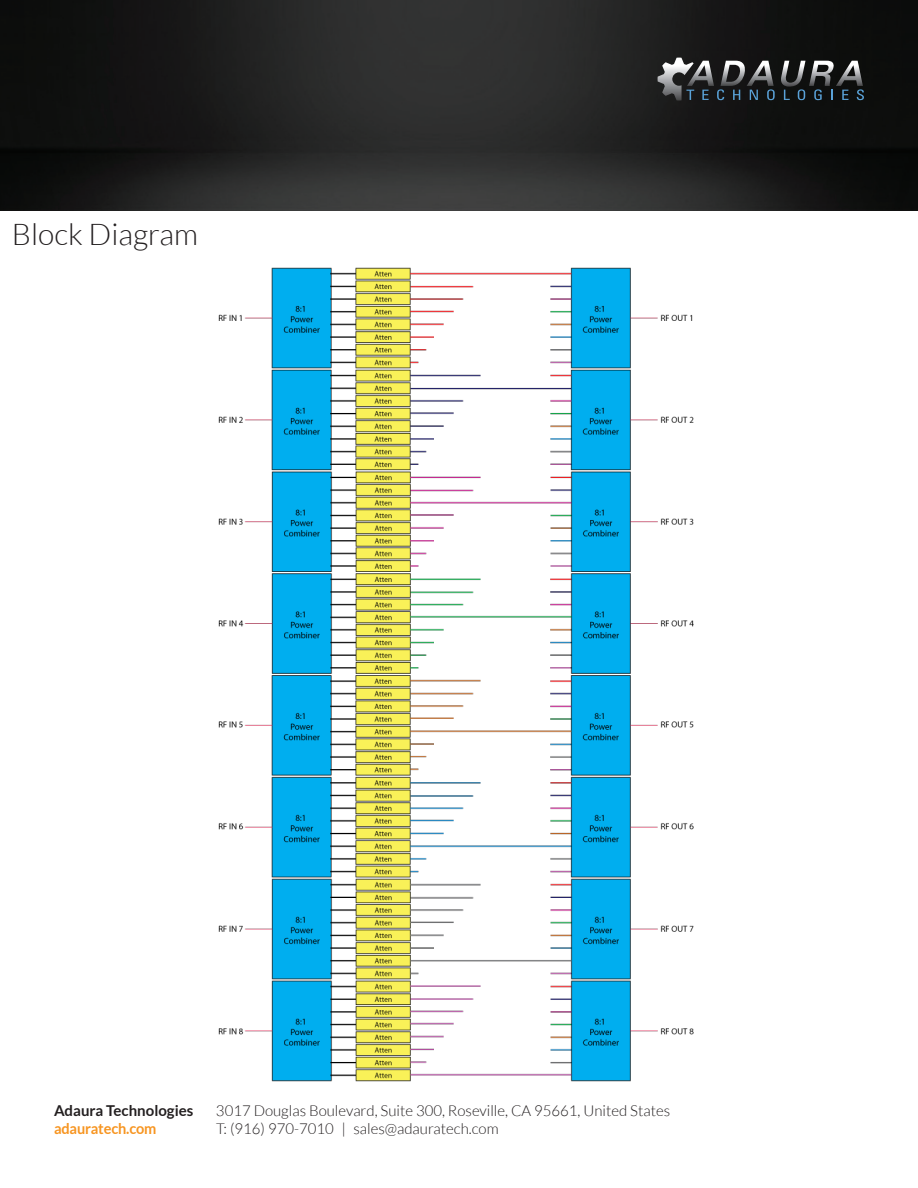
<style>
.page{position:relative;width:918px;height:1188px;background:#fff}
.page>*{position:absolute;margin:0;border:0;box-sizing:border-box;transform-origin:0 0}
.t1{font:300 30px "Lato";color:#231f20}
.t2{font:300 15px "Lato";color:#231f20}
.t3{font:700 15px "Lato";color:#231f20}
.t4{font:700 15px "Lato";letter-spacing:-.01em;color:#f79521}
</style>
<div class="page">
<img style="left:0;top:0;width:918px;height:210px">
<svg style="left:658px;top:58px;width:206px;height:43px;background:#404446"></svg>
<img style="left:218px;top:267px;width:476px;height:815px">
<p class="t1" style="left:12px;top:218px;width:188px">Block Diagram</p>
<p class="t3" style="left:54px;top:1102px;width:141px">Adaura Technologies</p>
<p class="t2" style="left:216px;top:1103px;width:456px">3017 Douglas Boulevard, Suite 300, Roseville, CA 95661, United States</p>
<p class="t4" style="left:54px;top:1120px;width:104px">adauratech.com</p>
<p class="t2" style="left:216px;top:1121px;width:284px">T: (916) 970-7010 | sales@adauratech.com</p>
</div>
